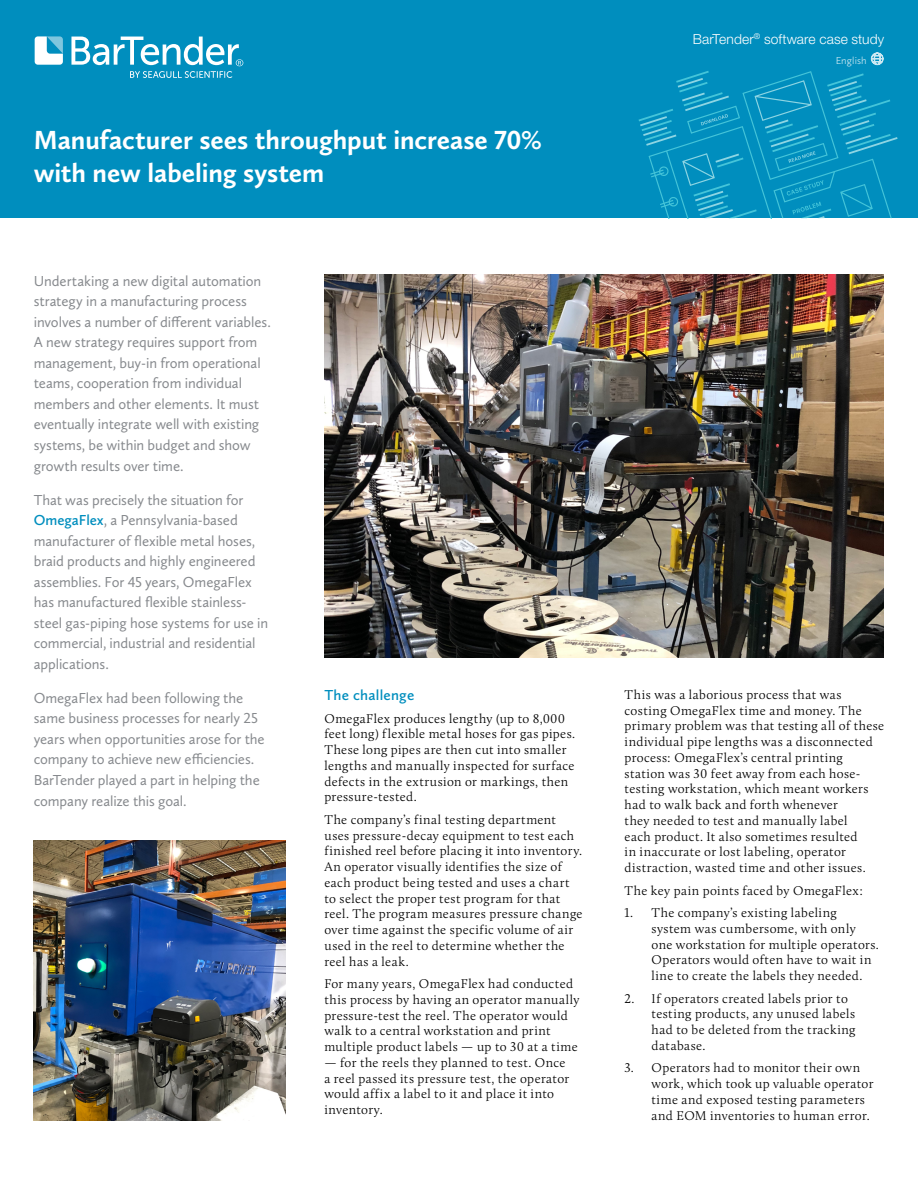
<style>
.page{position:relative;width:918px;height:1188px;background:#fff}
.page>*{position:absolute;margin:0;border:0;box-sizing:border-box;transform-origin:0 0}
.t1{font:700 27.15px/33.2px "Calluna Sans";letter-spacing:-.005em;color:#fff}
.t2{font:15px/20.5px "Calluna Sans";letter-spacing:-.005em;color:#878a8e}
.t3{font:600 15px "Calluna Sans";letter-spacing:.015em;color:#008ebe}
.t4{font:300 13.8px "Helvetica Neue LT Std";letter-spacing:.005em;color:#fff}
.t5{font:300 13.2px/15.8px "Calluna";letter-spacing:.03em;color:#000}
.t6{font:300 10.5px "Calluna Sans";letter-spacing:.01em;color:#fff}
.s1{font-weight:600;color:#008ebe}
</style>
<div class="page">
<div style="left:0;top:0;width:918px;height:218px;background:#008ebe"></div>
<svg style="left:639px;top:71px;width:259px;height:147px"></svg>
<svg style="left:35px;top:36px;width:28px;height:29px"></svg>
<svg style="left:71px;top:37px;width:172px;height:41px"></svg>
<svg style="left:871px;top:52px;width:13px;height:13px"></svg>
<img style="left:324px;top:274px;width:559px;height:384px">
<img style="left:34px;top:840px;width:252px;height:280px">
<h1 class="t1" style="left:34px;top:123px;width:510px">Manufacturer sees throughput increase 70% with new labeling system</h1>
<p class="t2" style="left:34px;top:270px;width:239px">Undertaking a new digital automation strategy in a manufacturing process involves a number of different variables.<br>A new strategy requires support from management, buy-in from operational teams, cooperation from individual members and other elements. It must eventually integrate well with existing systems, be within budget and show growth results over time.</p>
<p class="t2" style="left:34px;top:489px;width:236px">That was precisely the situation for <span class="s1">OmegaFlex</span>, a Pennsylvania-based manufacturer of flexible metal hoses, braid products and highly engineered assemblies. For 45 years, OmegaFlex has manufactured flexible stainless&shy;steel gas-piping hose systems for use in commercial, industrial and residential applications.</p>
<p class="t2" style="left:34px;top:687px;width:233px">OmegaFlex had been following the same business processes for nearly 25 years when opportunities arose for the company to achieve new efficiencies.<br>BarTender played a part in helping the company realize this goal.</p>
<p class="t3" style="left:324px;top:686px;width:91px">The challenge</p>
<p class="t5" style="left:324px;top:710px;width:252px">OmegaFlex produces lengthy (up to 8,000 feet long) flexible metal hoses for gas pipes.<br>These long pipes are then cut into smaller lengths and manually inspected for surface defects in the extrusion or markings, then pressure-tested.</p>
<p class="t5" style="left:324px;top:812px;width:260px">The company’s final testing department uses pressure-decay equipment to test each finished reel before placing it into inventory.<br>An operator visually identifies the size of each product being tested and uses a chart to select the proper test program for that reel. The program measures pressure change over time against the specific volume of air used in the reel to determine whether the reel has a leak.</p>
<p class="t5" style="left:324px;top:976px;width:257px">For many years, OmegaFlex had conducted this process by having an operator manually pressure-test the reel. The operator would walk to a central workstation and print multiple product labels — up to 30 at a time</p>
<p class="t5" style="left:324px;top:1055px;width:246px">— for the reels they planned to test. Once a reel passed its pressure test, the operator would affix a label to it and place it into inventory.</p>
<p class="t4" style="left:693px;top:30px;width:193px">BarTender<sup>®</sup> software case study</p>
<p class="t6" style="left:835px;top:54px;width:33px">English</p>
<p class="t5" style="left:625px;top:686px;width:261px">This was a laborious process that was costing OmegaFlex time and money. The primary problem was that testing all of these individual pipe lengths was a disconnected process: OmegaFlex’s central printing station was 30 feet away from each hose&shy;testing workstation, which meant workers had to walk back and forth whenever<br>they needed to test and manually label<br>each product. It also sometimes resulted<br>in inaccurate or lost labeling, operator distraction, wasted time and other issues.</p>
<p class="t5" style="left:625px;top:882px;width:240px">The key pain points faced by OmegaFlex:</p>
<p class="t5" style="left:652px;top:905px;width:229px;text-indent:-27px">1. The company’s existing labeling system was cumbersome, with only one workstation for multiple operators.<br>Operators would often have to wait in line to create the labels they needed.</p>
<p class="t5" style="left:652px;top:990px;width:205px;text-indent:-27px">2. If operators created labels prior to testing products, any unused labels had to be deleted from the tracking database.</p>
<p class="t5" style="left:652px;top:1060px;width:223px;text-indent:-27px">3. Operators had to monitor their own work, which took up valuable operator time and exposed testing parameters and EOM inventories to human error.</p>
</div>
